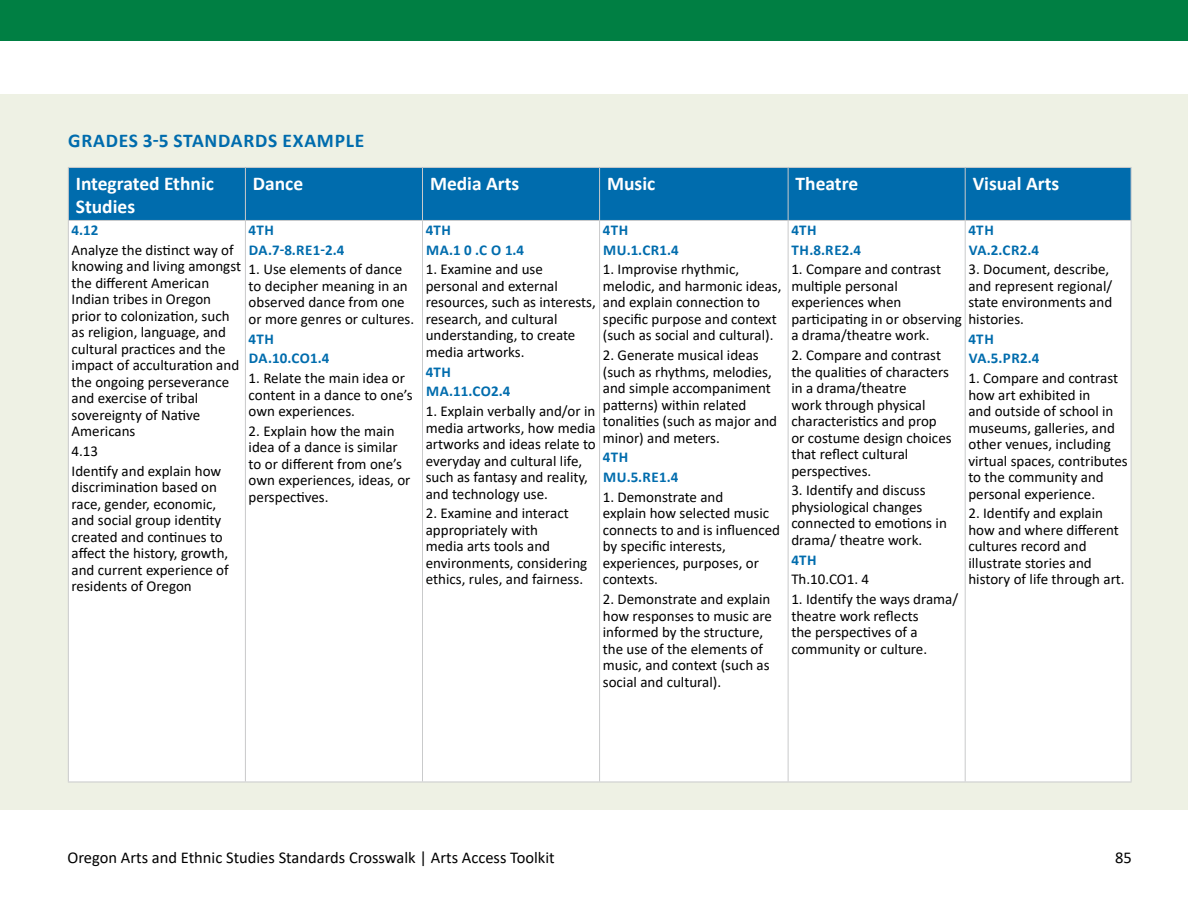
<style>
.page{position:relative;width:1188px;height:918px;background:#fff}
.page>*{position:absolute;margin:0;border:0;box-sizing:border-box;transform-origin:0 0}
.Not_H4{font:700 19.5px/23.4px "Calibri";color:#fff}
.Heading_3{font:700 19.5px "Calibri";letter-spacing:.04em;color:#006cad}
.t1{font:16.5px "Calibri";color:#000}
.table_text{font:15px/16.5px "Calibri";color:#000}
.table_text-2{font:700 15px "Calibri";letter-spacing:.02em;color:#006cad}
</style>
<div class="page">
<div style="left:0;top:94px;width:1188px;height:716px;background:#eef1e4"></div>
<div style="left:0;top:0;width:1188px;height:40px;background:#007f43"></div>
<div style="left:69px;top:167px;width:1062px;height:53px;background:#006cad"></div>
<div style="left:69px;top:220px;width:1062px;height:562px;background:#fff"></div>
<hr style="left:68px;top:167px;width:177px;height:1px;background:#c9cacb">
<hr style="left:68px;top:168px;width:1px;height:52px;background:#c9cacb">
<hr style="left:245px;top:167px;width:177px;height:1px;background:#c9cacb">
<hr style="left:245px;top:168px;width:1px;height:52px;background:#c9cacb">
<hr style="left:423px;top:167px;width:177px;height:1px;background:#c9cacb">
<hr style="left:422px;top:168px;width:1px;height:52px;background:#c9cacb">
<hr style="left:600px;top:167px;width:188px;height:1px;background:#c9cacb">
<hr style="left:599px;top:168px;width:1px;height:52px;background:#c9cacb">
<hr style="left:788px;top:167px;width:177px;height:1px;background:#c9cacb">
<hr style="left:788px;top:168px;width:1px;height:52px;background:#c9cacb">
<hr style="left:965px;top:167px;width:167px;height:1px;background:#c9cacb">
<hr style="left:965px;top:168px;width:1px;height:52px;background:#c9cacb">
<hr style="left:1131px;top:168px;width:1px;height:52px;background:#c9cacb">
<hr style="left:68px;top:220px;width:177px;height:1px;background:#c9cacb">
<hr style="left:68px;top:221px;width:1px;height:561px;background:#c9cacb">
<hr style="left:245px;top:220px;width:177px;height:1px;background:#c9cacb">
<hr style="left:245px;top:221px;width:1px;height:561px;background:#c9cacb">
<hr style="left:423px;top:220px;width:177px;height:1px;background:#c9cacb">
<hr style="left:422px;top:221px;width:1px;height:561px;background:#c9cacb">
<hr style="left:600px;top:220px;width:188px;height:1px;background:#c9cacb">
<hr style="left:599px;top:221px;width:1px;height:561px;background:#c9cacb">
<hr style="left:788px;top:220px;width:177px;height:1px;background:#c9cacb">
<hr style="left:788px;top:221px;width:1px;height:561px;background:#c9cacb">
<hr style="left:965px;top:220px;width:167px;height:1px;background:#c9cacb">
<hr style="left:965px;top:221px;width:1px;height:561px;background:#c9cacb">
<hr style="left:1131px;top:221px;width:1px;height:561px;background:#c9cacb">
<hr style="left:68px;top:782px;width:177px;height:1px;background:#c9cacb">
<hr style="left:245px;top:782px;width:177px;height:1px;background:#c9cacb">
<hr style="left:423px;top:782px;width:177px;height:1px;background:#c9cacb">
<hr style="left:600px;top:782px;width:188px;height:1px;background:#c9cacb">
<hr style="left:788px;top:782px;width:177px;height:1px;background:#c9cacb">
<hr style="left:965px;top:782px;width:167px;height:1px;background:#c9cacb">
<p class="Heading_3" style="left:68px;top:127px;width:298px">GRADES 3-5 STANDARDS EXAMPLE</p>
<p class="Not_H4" style="left:76px;top:171px;width:140px">Integrated Ethnic<br>Studies</p>
<p class="Not_H4" style="left:253px;top:171px;width:52px">Dance</p>
<p class="Not_H4" style="left:430px;top:171px;width:91px">Media Arts</p>
<p class="Not_H4" style="left:607px;top:171px;width:50px">Music</p>
<p class="Not_H4" style="left:796px;top:171px;width:64px">Theatre</p>
<p class="Not_H4" style="left:973px;top:171px;width:88px">Visual Arts</p>
<p class="table_text-2" style="left:72px;top:219px;width:28px">4.12</p>
<p class="table_text" style="left:72px;top:241px;width:171px">Analyze the distinct way of knowing and living amongst the different American<br>Indian tribes in Oregon prior to colonization, such as religion, language, and cultural practices and the impact of acculturation and the ongoing perseverance and exercise of tribal sovereignty of Native<br>Americans</p>
<p class="table_text" style="left:72px;top:442px;width:28px">4.13</p>
<p class="table_text" style="left:72px;top:462px;width:159px">Identify and explain how discrimination based on race, gender, economic, and social group identity created and continues to affect the history, growth, and current experience of residents of Oregon</p>
<p class="table_text-2" style="left:249px;top:219px;width:27px">4TH</p>
<p class="table_text-2" style="left:249px;top:239px;width:97px">DA.7-8.RE1-2.4</p>
<p class="table_text" style="left:249px;top:261px;width:167px">1. Use elements of dance to decipher meaning in an observed dance from one or more genres or cultures.</p>
<p class="table_text-2" style="left:249px;top:328px;width:27px">4TH</p>
<p class="table_text-2" style="left:249px;top:348px;width:82px">DA.10.CO1.4</p>
<p class="table_text" style="left:249px;top:370px;width:165px">1. Relate the main idea or content in a dance to one’s own experiences.</p>
<p class="table_text" style="left:249px;top:422px;width:163px">2. Explain how the main idea of a dance is similar to or different from one’s own experiences, ideas, or perspectives.</p>
<p class="table_text-2" style="left:426px;top:219px;width:27px">4TH</p>
<p class="table_text-2" style="left:426px;top:239px;width:100px">MA.1 0 .C O 1.4</p>
<p class="table_text" style="left:426px;top:261px;width:172px">1. Examine and use personal and external resources, such as interests, research, and cultural understanding, to create media artworks.</p>
<p class="table_text-2" style="left:426px;top:361px;width:27px">4TH</p>
<p class="table_text-2" style="left:426px;top:381px;width:86px">MA.11.CO2.4</p>
<p class="table_text" style="left:426px;top:403px;width:172px">1. Explain verbally and/or in media artworks, how media artworks and ideas relate to everyday and cultural life, such as fantasy and reality, and technology use.</p>
<p class="table_text" style="left:426px;top:505px;width:163px">2. Examine and interact appropriately with<br>media arts tools and environments, considering ethics, rules, and fairness.</p>
<p class="table_text-2" style="left:603px;top:219px;width:27px">4TH</p>
<p class="table_text-2" style="left:603px;top:239px;width:77px">MU.1.CR1.4</p>
<p class="table_text" style="left:603px;top:261px;width:180px">1. Improvise rhythmic, melodic, and harmonic ideas, and explain connection to specific purpose and context (such as social and cultural).</p>
<p class="table_text" style="left:603px;top:347px;width:176px">2. Generate musical ideas (such as rhythms, melodies, and simple accompaniment patterns) within related tonalities (such as major and minor) and meters.</p>
<p class="table_text-2" style="left:603px;top:447px;width:27px">4TH</p>
<p class="table_text-2" style="left:603px;top:467px;width:77px">MU.5.RE1.4</p>
<p class="table_text" style="left:603px;top:488px;width:179px">1. Demonstrate and<br>explain how selected music connects to and is influenced by specific interests, experiences, purposes, or contexts.</p>
<p class="table_text" style="left:603px;top:591px;width:171px">2. Demonstrate and explain how responses to music are informed by the structure, the use of the elements of music, and context (such as social and cultural).</p>
<p class="table_text-2" style="left:791px;top:219px;width:27px">4TH</p>
<p class="table_text-2" style="left:792px;top:239px;width:71px">TH.8.RE2.4</p>
<p class="table_text" style="left:791px;top:261px;width:234px">1. Compare and contrast<br>multiple personal<br>experiences when<br>participating in or observing histories. a drama/theatre work.</p>
<p class="table_text" style="left:791px;top:347px;width:162px">2. Compare and contrast the qualities of characters in a drama/theatre<br>work through physical characteristics and prop or costume design choices that reflect cultural perspectives.</p>
<p class="table_text" style="left:791px;top:482px;width:157px">3. Identify and discuss physiological changes connected to emotions in drama/ theatre work.</p>
<p class="table_text-2" style="left:791px;top:549px;width:27px">4TH</p>
<p class="table_text" style="left:791px;top:571px;width:79px">Th.10.CO1. 4</p>
<p class="table_text" style="left:791px;top:591px;width:168px">1. Identify the ways drama/ theatre work reflects<br>the perspectives of a community or culture.</p>
<p class="table_text-2" style="left:968px;top:219px;width:27px">4TH</p>
<p class="table_text-2" style="left:969px;top:239px;width:72px">VA.2.CR2.4</p>
<p class="table_text" style="left:968px;top:261px;width:145px">3. Document, describe, and represent regional/ state environments and</p>
<p class="table_text-2" style="left:968px;top:328px;width:27px">4TH</p>
<p class="table_text-2" style="left:969px;top:348px;width:72px">VA.5.PR2.4</p>
<p class="table_text" style="left:968px;top:370px;width:161px">1. Compare and contrast how art exhibited in<br>and outside of school in museums, galleries, and other venues, including virtual spaces, contributes to the community and personal experience.</p>
<p class="table_text" style="left:968px;top:505px;width:158px">2. Identify and explain how and where different cultures record and illustrate stories and history of life through art.</p>
<p class="t1" style="left:68px;top:846px;width:489px">Oregon Arts and Ethnic Studies Standards Crosswalk | Arts Access Toolkit</p>
<p class="t1" style="left:1115px;top:846px;width:18px">85</p>
</div>
